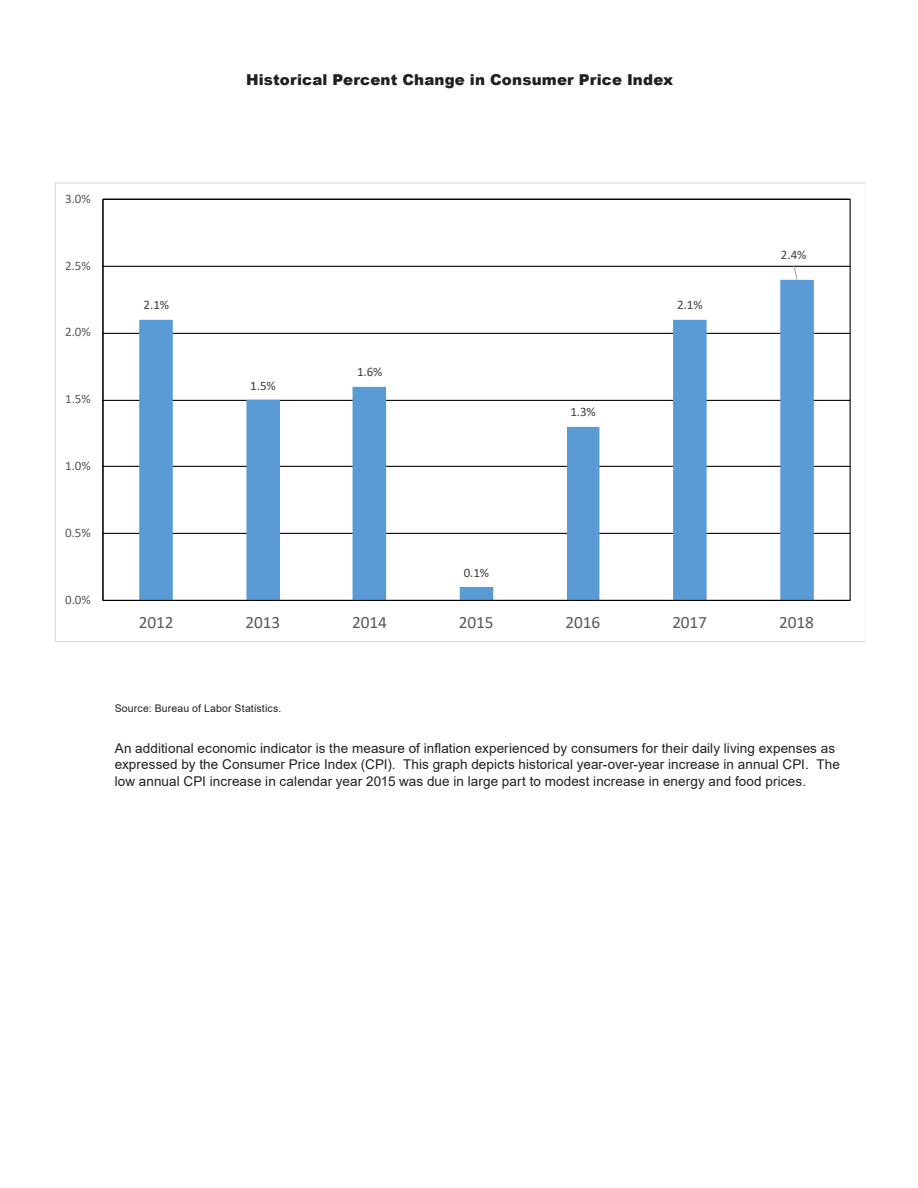
<style>
.page{position:relative;width:918px;height:1188px;background:#fff}
.page>*{position:absolute;margin:0;border:0;box-sizing:border-box;transform-origin:0 0}
.t1{font:17.25px "Calibri";letter-spacing:-.005em;color:#595959}
.t2{font:900 15px "Arial";letter-spacing:.01em;color:#231f20}
.Graph_Footer{font:13.5px/16.2px "Arial";letter-spacing:.005em;color:#231f20}
.t3{font:13.05px "Calibri";color:#404040}
.t4{font:13.05px "Calibri";color:#595959}
.Graph_Footer-2{font:10.5px "Arial";letter-spacing:.015em;color:#231f20}
</style>
<div class="page">
<svg style="left:55px;top:183px;width:810px;height:459px"></svg>
<p class="t2" style="left:246px;top:69px;width:429px">Historical Percent Change in Consumer Price Index</p>
<p class="t4" style="left:65px;top:189px;width:27px">3.0%</p>
<p class="t4" style="left:65px;top:256px;width:27px">2.5%</p>
<p class="t4" style="left:65px;top:323px;width:27px">2.0%</p>
<p class="t4" style="left:65px;top:390px;width:27px">1.5%</p>
<p class="t4" style="left:65px;top:457px;width:27px">1.0%</p>
<p class="t4" style="left:65px;top:524px;width:27px">0.5%</p>
<p class="t4" style="left:65px;top:590px;width:27px">0.0%</p>
<p class="t3" style="left:144px;top:296px;width:27px">2.1%</p>
<p class="t3" style="left:250px;top:376px;width:27px">1.5%</p>
<p class="t3" style="left:357px;top:363px;width:27px">1.6%</p>
<p class="t3" style="left:464px;top:563px;width:27px">0.1%</p>
<p class="t3" style="left:570px;top:403px;width:27px">1.3%</p>
<p class="t3" style="left:677px;top:296px;width:27px">2.1%</p>
<p class="t3" style="left:781px;top:246px;width:27px">2.4%</p>
<p class="t1" style="left:139px;top:610px;width:36px">2012</p>
<p class="t1" style="left:246px;top:610px;width:36px">2013</p>
<p class="t1" style="left:352px;top:610px;width:36px">2014</p>
<p class="t1" style="left:459px;top:610px;width:36px">2015</p>
<p class="t1" style="left:566px;top:610px;width:36px">2016</p>
<p class="t1" style="left:672px;top:610px;width:36px">2017</p>
<p class="t1" style="left:779px;top:610px;width:36px">2018</p>
<p class="Graph_Footer-2" style="left:115px;top:701px;width:168px">Source: Bureau of Labor Statistics.</p>
<p class="Graph_Footer" style="left:115px;top:740px;width:727px">An additional economic indicator is the measure of inflation experienced by consumers for their daily living expenses as expressed by the Consumer Price Index (CPI). This graph depicts historical year-over-year increase in annual CPI. The low annual CPI increase in calendar year 2015 was due in large part to modest increase in energy and food prices.</p>
</div>
